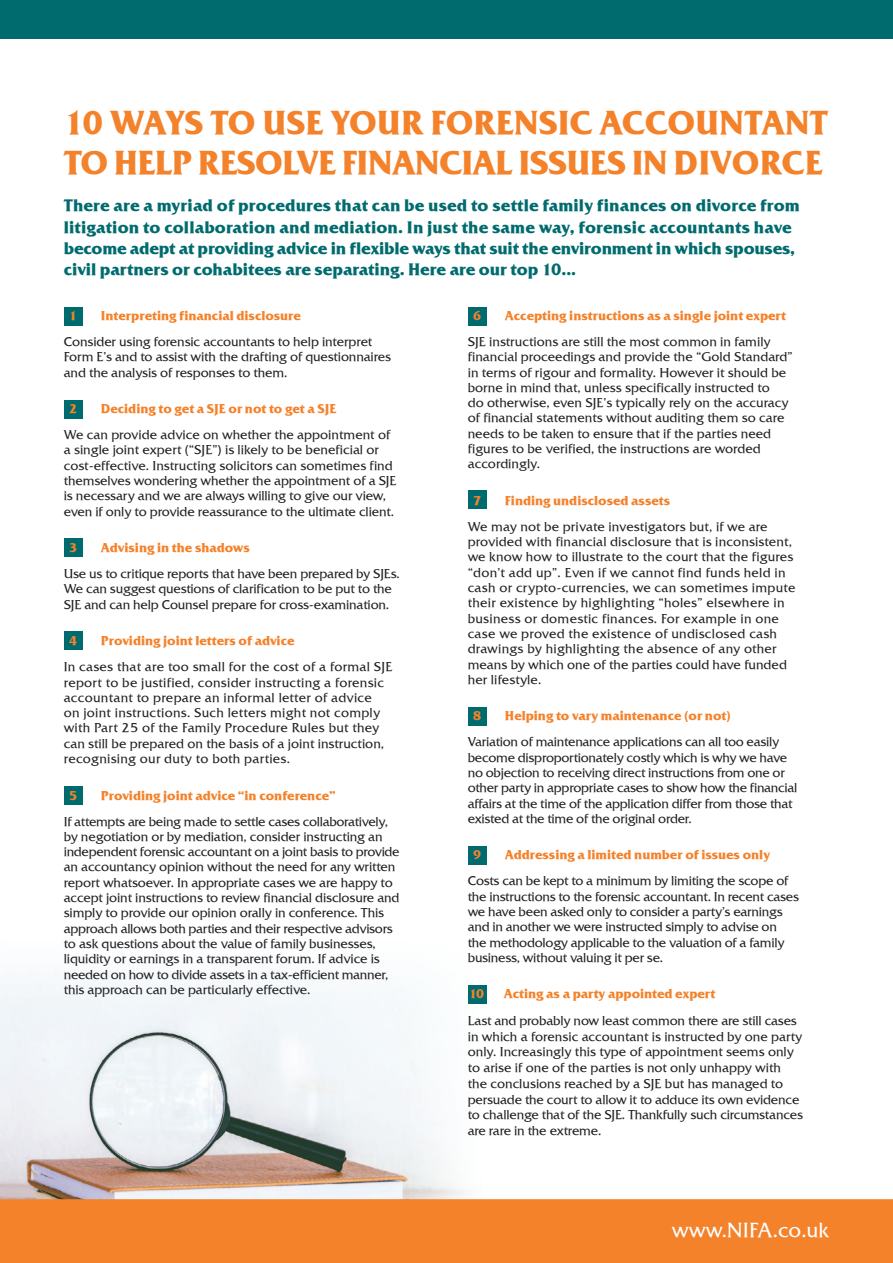
<style>
.page{position:relative;width:893px;height:1263px;background:#fff}
.page>*{position:absolute;margin:0;border:0;box-sizing:border-box;transform-origin:0 0}
.t1{font:33px/39.6px "Friz Quadrata TT Bold";letter-spacing:-.02em;color:#f4822b}
.t2{font:20.25px "Friz Quadrata TT";color:#fff}
.t3{font:16.5px/21.3px "Friz Quadrata TT Bold";letter-spacing:.005em;color:#006b6e}
.t4{font:12.75px/15.3px "Friz Quadrata TT";letter-spacing:-.01em;color:#231f20}
.t5{font:12.75px/15.3px "Friz Quadrata TT";letter-spacing:.015em;color:#231f20}
.t6{font:12.75px "Friz Quadrata TT Bold";color:#f4822b}
.t7{font:12.75px/15.3px "Friz Quadrata TT";letter-spacing:.02em;color:#231f20}
</style>
<div class="page">
<img style="left:0;top:977px;width:487px;height:222px">
<div style="left:0;top:1199px;width:893px;height:64px;background:#f4822b"></div>
<div style="left:0;top:0;width:893px;height:38px;background:#006b6e"></div>
<div style="left:64px;top:307px;width:18px;height:18px;background:#006b6e"></div>
<div style="left:64px;top:400px;width:18px;height:18px;background:#006b6e"></div>
<div style="left:64px;top:538px;width:18px;height:19px;background:#006b6e"></div>
<div style="left:64px;top:631px;width:18px;height:19px;background:#006b6e"></div>
<div style="left:64px;top:786px;width:18px;height:18px;background:#006b6e"></div>
<div style="left:468px;top:707px;width:18px;height:19px;background:#006b6e"></div>
<div style="left:468px;top:846px;width:18px;height:19px;background:#006b6e"></div>
<div style="left:468px;top:490px;width:18px;height:19px;background:#006b6e"></div>
<div style="left:468px;top:307px;width:18px;height:18px;background:#006b6e"></div>
<div style="left:468px;top:985px;width:18px;height:19px;background:#006b6e"></div>
<p class="t1" style="left:64px;top:103px;width:766px">10 WAYS TO USE YOUR FORENSIC ACCOUNTANT<br>TO HELP RESOLVE FINANCIAL ISSUES IN DIVORCE</p>
<p class="t3" style="left:64px;top:195px;width:737px">There are a myriad of procedures that can be used to settle family finances on divorce from litigation to collaboration and mediation. In just the same way, forensic accountants have become adept at providing advice in flexible ways that suit the environment in which spouses, civil partners or cohabitees are separating. Here are our top 10...</p>
<p class="t6" style="left:69px;top:308px;width:9px">1</p>
<p class="t6" style="left:101px;top:308px;width:201px">Interpreting financial disclosure</p>
<p class="t4" style="left:64px;top:334px;width:329px">Consider using forensic accountants to help interpret<br>Form E’s and to assist with the drafting of questionnaires and the analysis of responses to them.</p>
<p class="t6" style="left:69px;top:401px;width:9px">2</p>
<p class="t6" style="left:101px;top:401px;width:237px">Deciding to get a SJE or not to get a SJE</p>
<p class="t4" style="left:64px;top:427px;width:334px">We can provide advice on whether the appointment of a single joint expert (“SJE”) is likely to be beneficial or cost-effective. Instructing solicitors can sometimes find themselves wondering whether the appointment of a SJE is necessary and we are always willing to give our view, even if only to provide reassurance to the ultimate client.</p>
<p class="t6" style="left:69px;top:540px;width:9px">3</p>
<p class="t6" style="left:101px;top:540px;width:150px">Advising in the shadows</p>
<p class="t4" style="left:64px;top:566px;width:337px">Use us to critique reports that have been prepared by SJEs.<br>We can suggest questions of clarification to be put to the<br>SJE and can help Counsel prepare for cross-examination.</p>
<p class="t6" style="left:69px;top:633px;width:9px">4</p>
<p class="t6" style="left:101px;top:633px;width:195px">Providing joint letters of advice</p>
<p class="t7" style="left:64px;top:659px;width:330px">In cases that are too small for the cost of a formal SJE report to be justified, consider instructing a forensic accountant to prepare an informal letter of advice<br>on joint instructions. Such letters might not comply with Part 25 of the Family Procedure Rules but they can still be prepared on the basis of a joint instruction, recognising our duty to both parties.</p>
<p class="t6" style="left:69px;top:787px;width:9px">5</p>
<p class="t6" style="left:101px;top:787px;width:236px">Providing joint advice “in conference”</p>
<p class="t4" style="left:64px;top:813px;width:337px">If attempts are being made to settle cases collaboratively, by negotiation or by mediation, consider instructing an independent forensic accountant on a joint basis to provide an accountancy opinion without the need for any written report whatsoever. In appropriate cases we are happy to accept joint instructions to review financial disclosure and simply to provide our opinion orally in conference. This approach allows both parties and their respective advisors to ask questions about the value of family businesses, liquidity or earnings in a transparent forum. If advice is needed on how to divide assets in a tax-efficient manner, this approach can be particularly effective.</p>
<p class="t6" style="left:473px;top:308px;width:9px">6</p>
<p class="t6" style="left:505px;top:308px;width:283px">Accepting instructions as a single joint expert</p>
<p class="t4" style="left:468px;top:334px;width:327px">SJE instructions are still the most common in family financial proceedings and provide the “Gold Standard” in terms of rigour and formality. However it should be borne in mind that, unless specifically instructed to<br>do otherwise, even SJE’s typically rely on the accuracy of financial statements without auditing them so care needs to be taken to ensure that if the parties need figures to be verified, the instructions are worded accordingly.</p>
<p class="t6" style="left:473px;top:493px;width:9px">7</p>
<p class="t6" style="left:505px;top:493px;width:167px">Finding undisclosed assets</p>
<p class="t5" style="left:468px;top:519px;width:329px">We may not be private investigators but, if we are provided with financial disclosure that is inconsistent, we know how to illustrate to the court that the figures “don’t add up”. Even if we cannot find funds held in cash or crypto-currencies, we can sometimes impute their existence by highlighting “holes” elsewhere in business or domestic finances. For example in one case we proved the existence of undisclosed cash drawings by highlighting the absence of any other means by which one of the parties could have funded her lifestyle.</p>
<p class="t6" style="left:473px;top:708px;width:9px">8</p>
<p class="t6" style="left:505px;top:708px;width:227px">Helping to vary maintenance (or not)</p>
<p class="t4" style="left:468px;top:734px;width:331px">Variation of maintenance applications can all too easily become disproportionately costly which is why we have no objection to receiving direct instructions from one or other party in appropriate cases to show how the financial affairs at the time of the application differ from those that existed at the time of the original order.</p>
<p class="t6" style="left:473px;top:847px;width:9px">9</p>
<p class="t6" style="left:505px;top:847px;width:267px">Addressing a limited number of issues only</p>
<p class="t4" style="left:468px;top:873px;width:333px">Costs can be kept to a minimum by limiting the scope of the instructions to the forensic accountant. In recent cases we have been asked only to consider a party’s earnings and in another we were instructed simply to advise on the methodology applicable to the valuation of a family business, without valuing it per se.</p>
<p class="t6" style="left:469px;top:986px;width:17px">10</p>
<p class="t6" style="left:504px;top:986px;width:213px">Acting as a party appointed expert</p>
<p class="t4" style="left:468px;top:1012px;width:337px;line-height:15.8px">Last and probably now least common there are still cases in which a forensic accountant is instructed by one party only. Increasingly this type of appointment seems only to arise if one of the parties is not only unhappy with the conclusions reached by a SJE but has managed to persuade the court to allow it to adduce its own evidence to challenge that of the SJE. Thankfully such circumstances are rare in the extreme.</p>
<p class="t2" style="left:672px;top:1217px;width:159px">www.NIFA.co.uk</p>
</div>
